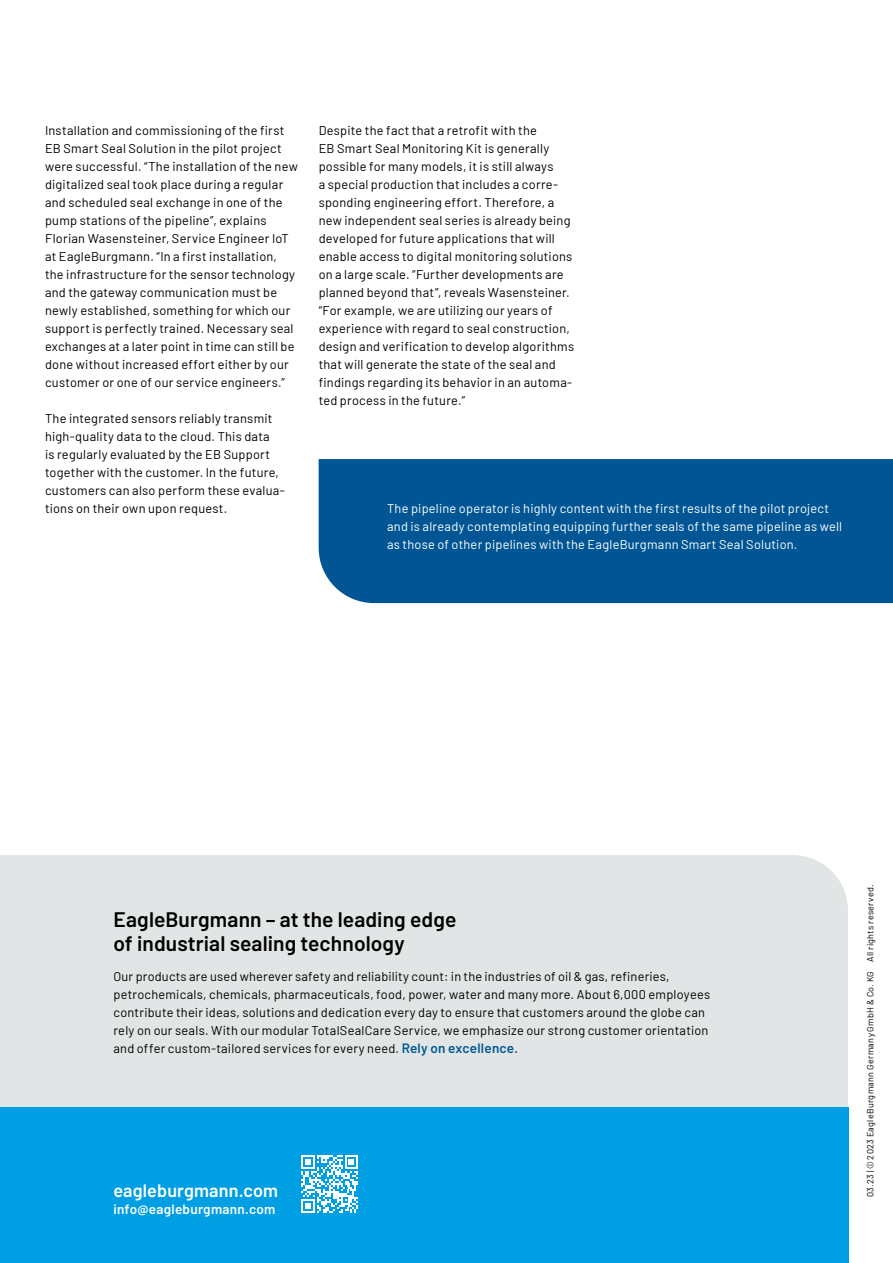
<style>
.page{position:relative;width:893px;height:1263px;background:#fff}
.page>*{position:absolute;margin:0;border:0;box-sizing:border-box;transform-origin:0 0}
.t1{font:600 21px/24px "Barlow";letter-spacing:.005em;color:#000}
.t2{font:600 18px "Barlow";letter-spacing:.01em;color:#fff}
.t3{font:600 13.5px "Barlow";letter-spacing:.02em;color:#fff}
.t4{font:12.75px/18px "Barlow";letter-spacing:.02em;color:#000}
.t5{font:12.75px/18px "Barlow";letter-spacing:.02em;color:#fff}
.t6{font:9px "Barlow";letter-spacing:.035em;color:#000}
.s1{font-weight:600;font-size:13.5px;color:#005994}
</style>
<div class="page">
<div style="left:0;top:855px;width:848px;height:252px;background:#e2e5e5"></div>
<div style="left:0;top:1107px;width:848px;height:156px;background:#009ee3"></div>
<div style="left:319px;top:459px;width:574px;height:144px;background:#005594"></div>
<svg style="left:301px;top:1155px;width:57px;height:58px"></svg>
<p class="t4" style="left:45px;top:120px;width:254px">Installation and commissioning of the first EB Smart Seal Solution in the pilot project were successful. “The installation of the new digitalized seal took place during a regular and scheduled seal exchange in one of the pump stations of the pipeline”, explains Florian Wasensteiner, Service Engineer IoT at EagleBurgmann. “In a first installation, the infrastructure for the sensor technology and the gateway communication must be newly established, something for which our support is perfectly trained. Necessary seal exchanges at a later point in time can still be done without increased effort either by our customer or one of our service engineers.”</p>
<p class="t4" style="left:45px;top:408px;width:241px">The integrated sensors reliably transmit high-quality data to the cloud. This data<br>is regularly evaluated by the EB Support together with the customer. In the future, customers can also perform these evalua&shy;tions on their own upon request.</p>
<p class="t4" style="left:319px;top:120px;width:257px">Despite the fact that a retrofit with the<br>EB Smart Seal Monitoring Kit is generally possible for many models, it is still always<br>a special production that includes a corre&shy;sponding engineering effort. Therefore, a new independent seal series is already being developed for future applications that will enable access to digital monitoring solutions on a large scale. “Further developments are planned beyond that”, reveals Wasensteiner. “For example, we are utilizing our years of experience with regard to seal construction, design and verification to develop algorithms that will generate the state of the seal and findings regarding its behavior in an automa&shy;ted process in the future.”</p>
<p class="t5" style="left:387px;top:499px;width:457px">The pipeline operator is highly content with the first results of the pilot project and is already contemplating equipping further seals of the same pipeline as well as those of other pipelines with the EagleBurgmann Smart Seal Solution.</p>
<h1 class="t1" style="left:113px;top:906px;width:344px">EagleBurgmann – at the leading edge of industrial sealing technology</h1>
<p class="t4" style="left:113px;top:966px;width:598px">Our products are used wherever safety and reliability count: in the industries of oil &amp; gas, refineries, petrochemicals, chemicals, pharmaceuticals, food, power, water and many more. About 6,000 employees contribute their ideas, solutions and dedication every day to ensure that customers around the globe can rely on our seals. With our modular TotalSealCare Service, we emphasize our strong customer orientation and offer custom-tailored services for every need. <span class="s1">Rely on excellence.</span></p>
<h2 class="t2" style="left:113px;top:1177px;width:166px">eagleburgmann.com</h2>
<p class="t3" style="left:113px;top:1199px;width:163px">info@eagleburgmann.com</p>
<p class="t6" style="left:864px;top:1197px;width:314px;rotate:-90deg">03.23 | © 2023 EagleBurgmann Germany GmbH &amp; Co. KG All rights reserved.</p>
</div>
